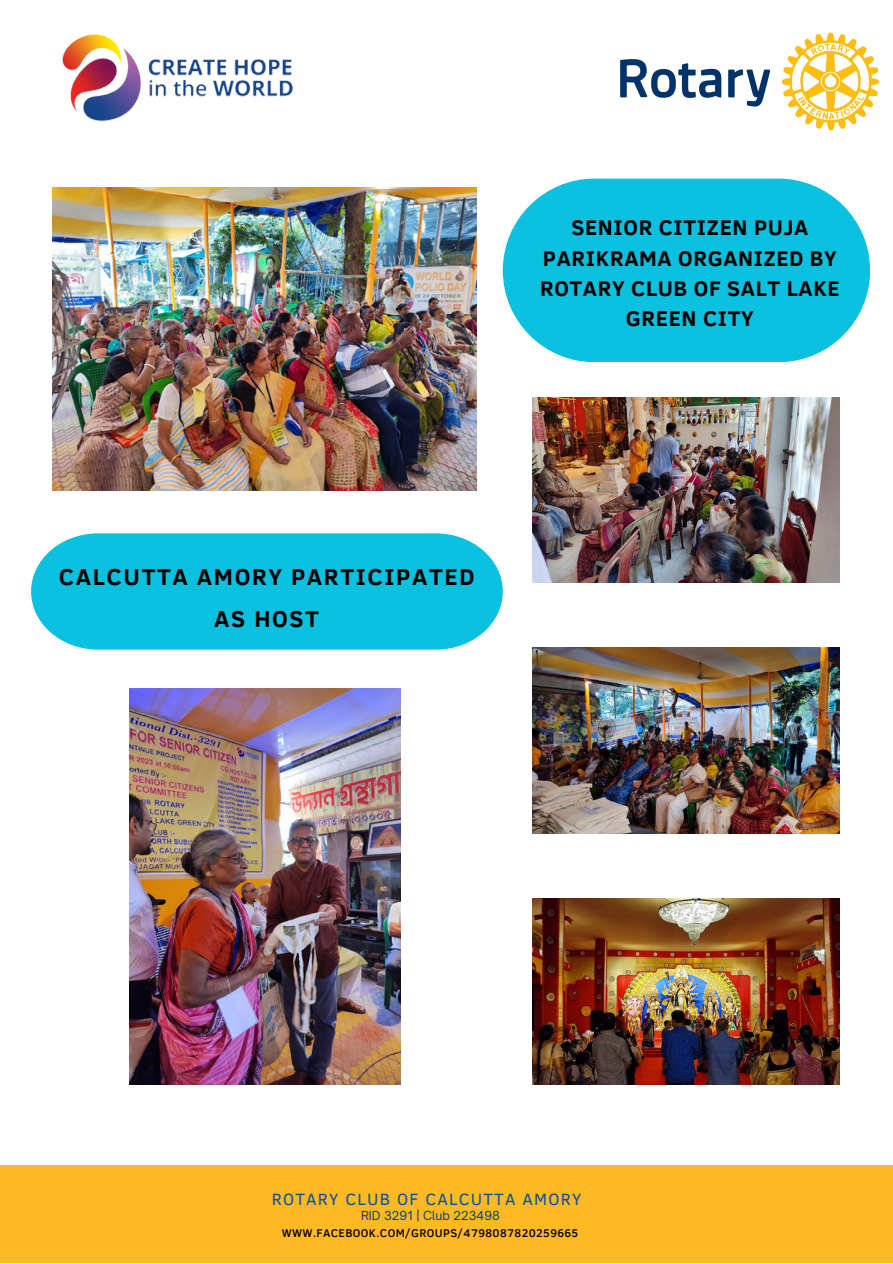
<style>
.page{position:relative;width:893px;height:1264px;background:#fff}
.page>*{position:absolute;margin:0;border:0;box-sizing:border-box;transform-origin:0 0}
.t1{font:700 23.55px/41.5px "Clear Sans";letter-spacing:.07em;color:#000001;text-align:center}
.t2{font:700 21.75px/30.3px "Clear Sans";letter-spacing:.03em;color:#000001;text-align:center}
.t3{font:16.8px "Clear Sans";letter-spacing:.07em;color:#0850a4}
.t4{font:12px "Open Sauce One";color:#033d80}
.t5{font:500 11.55px "Clear Sans";letter-spacing:.03em;color:#000001}
</style>
<div class="page">
<img style="left:52px;top:188px;width:424px;height:302px">
<img style="left:532px;top:397px;width:307px;height:186px">
<div style="left:0;top:1164px;width:892px;height:98px;background:#ffb923"></div>
<img style="left:532px;top:648px;width:307px;height:185px">
<img style="left:532px;top:898px;width:307px;height:185px">
<img style="left:129px;top:688px;width:271px;height:395px">
<img style="left:620px;top:32px;width:260px;height:99px">
<img style="left:62px;top:34px;width:231px;height:88px">
<div style="left:502px;top:178px;width:368px;height:184px;background:#0cc0df;border-radius:92px"></div>
<svg style="left:31px;top:533px;width:471px;height:116px;background:#1bc3e1"></svg>
<p class="t2" style="left:540px;top:211px;width:301px">SENIOR CITIZEN PUJA<br>PARIKRAMA ORGANIZED BY<br>ROTARY CLUB OF SALT LAKE<br>GREEN CITY</p>
<p class="t1" style="left:59px;top:554px;width:417px">CALCUTTA AMORY PARTICIPATED<br>AS HOST</p>
<p class="t3" style="left:272px;top:1186px;width:311px">ROTARY CLUB OF CALCUTTA AMORY</p>
<p class="t4" style="left:361px;top:1207px;width:140px">RID 3291 | Club 223498</p>
<p class="t5" style="left:282px;top:1224px;width:298px">WWW.FACEBOOK.COM/GROUPS/4798087820259665</p>
</div>
